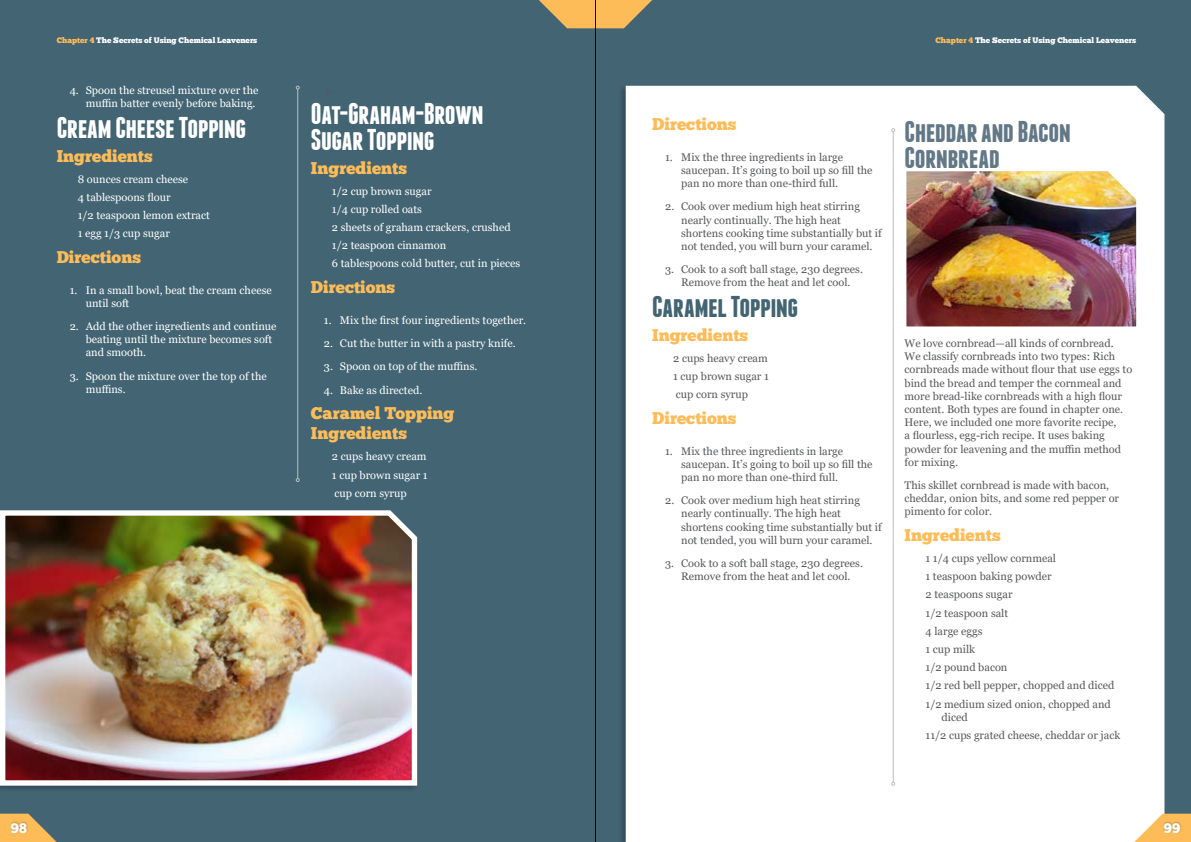
<style>
.page{position:relative;width:1191px;height:842px;background:#fff}
.page>*{position:absolute;margin:0;border:0;box-sizing:border-box;transform-origin:0 0}
.t1{font:700 30px/26px "Franchise";letter-spacing:-.015em;color:#fff}
.t2{font:700 30px/26px "Franchise";letter-spacing:-.015em;color:#637887}
.t3{font:700 30px "Franchise";letter-spacing:-.015em;color:#426473}
.t4{font:17px/20.4px "Chunk Five";color:#fdbc58}
.t5{font:14px "Chunk Five";color:#fff}
.t6{font:11px/13.2px "Georgia";color:#58595b}
.t7{font:11px/18.2px "Georgia";color:#fff}
.t8{font:8px "Chunk Five";color:#fff}
.s1{color:#fdbc58}
</style>
<div class="page">
<div style="left:595px;top:0;width:596px;height:842px;background:#426473"></div>
<div style="left:625px;top:86px;width:539px;height:756px;background:#fff"></div>
<svg style="left:1134px;top:814px;width:57px;height:28px"></svg>
<div style="left:1162px;top:822px;width:19px;height:12px;background:#000;opacity:.25"></div>
<hr style="left:893px;top:132px;width:1px;height:650px;background:#bcbec0">
<svg style="left:891px;top:128px;width:4px;height:4px"></svg>
<svg style="left:891px;top:782px;width:4px;height:4px"></svg>
<img style="left:906px;top:171px;width:230px;height:155px">
<div style="left:0;top:0;width:595px;height:842px;background:#426473"></div>
<svg style="left:0;top:814px;width:57px;height:28px"></svg>
<svg style="left:539px;top:0;width:113px;height:28px"></svg>
<div style="left:10px;top:822px;width:18px;height:12px;background:#000;opacity:.25"></div>
<img style="left:0;top:510px;width:418px;height:278px">
<hr style="left:297px;top:89px;width:1px;height:390px;background:#bcbec0">
<svg style="left:296px;top:478px;width:4px;height:4px"></svg>
<hr style="left:595px;top:0;width:1px;height:842px;background:#000">
<p class="t8" style="left:57px;top:36px;width:202px"><span class="s1">Chapter 4</span> The Secrets of Using Chemical Leaveners</p>
<p class="t7" style="left:70px;top:84px;width:190px;line-height:13.2px;text-align:right">4. Spoon the streusel mixture over the muffin batter evenly before baking.</p>
<h1 class="t1" style="left:57px;top:115px;width:191px">Cream Cheese Topping</h1>
<h2 class="t4" style="left:57px;top:146px;width:98px">Ingredients</h2>
<p class="t7" style="left:78px;top:170px;width:134px">8 ounces cream cheese<br>4 tablespoons flour<br>1/2 teaspoon lemon extract<br>1 egg 1/3 cup sugar</p>
<h2 class="t4" style="left:57px;top:247px;width:86px">Directions</h2>
<p class="t7" style="left:86px;top:283px;width:187px;line-height:13.2px;text-indent:-16px">1. In a small bowl, beat the cream cheese until soft</p>
<p class="t7" style="left:86px;top:320px;width:192px;line-height:13.2px;text-indent:-16px">2. Add the other ingredients and continue beating until the mixture becomes soft and smooth.</p>
<p class="t7" style="left:86px;top:369px;width:183px;line-height:13.2px;text-indent:-16px">3. Spoon the mixture over the top of the muffins.</p>
<p class="t6" style="left:324px;top:83px;width:11px">4.</p>
<h1 class="t1" style="left:311px;top:101px;width:174px">Oat-Graham-Brown<br>Sugar Topping</h1>
<h2 class="t4" style="left:311px;top:158px;width:98px">Ingredients</h2>
<p class="t7" style="left:332px;top:182px;width:190px">1/2 cup brown sugar<br>1/4 cup rolled oats<br>2 sheets of graham crackers, crushed<br>1/2 teaspoon cinnamon<br>6 tablespoons cold butter, cut in pieces</p>
<h2 class="t4" style="left:311px;top:278px;width:86px">Directions</h2>
<p class="t7" style="left:324px;top:311px;width:204px">1. Mix the first four ingredients together.</p>
<p class="t7" style="left:324px;top:334px;width:193px">2. Cut the butter in with a pastry knife.</p>
<p class="t7" style="left:324px;top:358px;width:155px">3. Spoon on top of the muffins.</p>
<p class="t7" style="left:324px;top:381px;width:100px">4. Bake as directed.</p>
<h2 class="t4" style="left:311px;top:404px;width:145px">Caramel Topping<br>Ingredients</h2>
<p class="t7" style="left:332px;top:448px;width:97px;text-align:justify">2 cups heavy cream 1 cup brown sugar 1 cup corn syrup</p>
<p class="t5" style="left:11px;top:822px;width:18px">98</p>
<p class="t8" style="left:935px;top:36px;width:202px"><span class="s1">Chapter 4</span> The Secrets of Using Chemical Leaveners</p>
<h2 class="t4" style="left:652px;top:115px;width:86px">Directions</h2>
<p class="t6" style="left:681px;top:151px;width:193px;text-indent:-16px">1. Mix the three ingredients in large saucepan. It’s going to boil up so fill the pan no more than one-third full.</p>
<p class="t6" style="left:681px;top:200px;width:202px;text-indent:-16px">2. Cook over medium high heat stirring nearly continually. The high heat shortens cooking time substantially but if not tended, you will burn your caramel.</p>
<p class="t6" style="left:665px;top:263px;width:199px;text-align:center">3. Cook to a soft ball stage, 230 degrees.<br>Remove from the heat and let cool.</p>
<h1 class="t3" style="left:652px;top:293px;width:148px">Caramel Topping</h1>
<h2 class="t4" style="left:652px;top:325px;width:98px">Ingredients</h2>
<p class="t6" style="left:673px;top:349px;width:97px;line-height:18.2px;text-align:justify">2 cups heavy cream 1 cup brown sugar 1 cup corn syrup</p>
<h2 class="t4" style="left:652px;top:408px;width:86px">Directions</h2>
<p class="t6" style="left:681px;top:444px;width:193px;text-indent:-16px">1. Mix the three ingredients in large saucepan. It’s going to boil up so fill the pan no more than one-third full.</p>
<p class="t6" style="left:681px;top:494px;width:202px;text-indent:-16px">2. Cook over medium high heat stirring nearly continually. The high heat shortens cooking time substantially but if not tended, you will burn your caramel.</p>
<p class="t6" style="left:665px;top:557px;width:199px;text-align:center">3. Cook to a soft ball stage, 230 degrees.<br>Remove from the heat and let cool.</p>
<h1 class="t2" style="left:904px;top:118px;width:168px">Cheddar and Bacon<br>Cornbread</h1>
<p class="t6" style="left:904px;top:337px;width:229px">We love cornbread—all kinds of cornbread.<br>We classify cornbreads into two types: Rich cornbreads made without flour that use eggs to bind the bread and temper the cornmeal and more bread-like cornbreads with a high flour content. Both types are found in chapter one.<br>Here, we included one more favorite recipe,<br>a flourless, egg-rich recipe. It uses baking powder for leavening and the muffin method for mixing.</p>
<p class="t6" style="left:904px;top:479px;width:216px">This skillet cornbread is made with bacon, cheddar, onion bits, and some red pepper or pimento for color.</p>
<h2 class="t4" style="left:904px;top:526px;width:98px">Ingredients</h2>
<p class="t6" style="left:925px;top:549px;width:190px;line-height:18.2px">1 1/4 cups yellow cornmeal<br>1 teaspoon baking powder<br>2 teaspoons sugar<br>1/2 teaspoon salt<br>4 large eggs<br>1 cup milk<br>1/2 pound bacon<br>1/2 red bell pepper, chopped and diced<br>1/2 medium sized onion, chopped and</p>
<p class="t6" style="left:925px;top:708px;width:196px;line-height:18.2px;text-indent:16px">diced<br>11/2 cups grated cheese, cheddar or jack</p>
<p class="t5" style="left:1163px;top:822px;width:18px">99</p>
</div>
